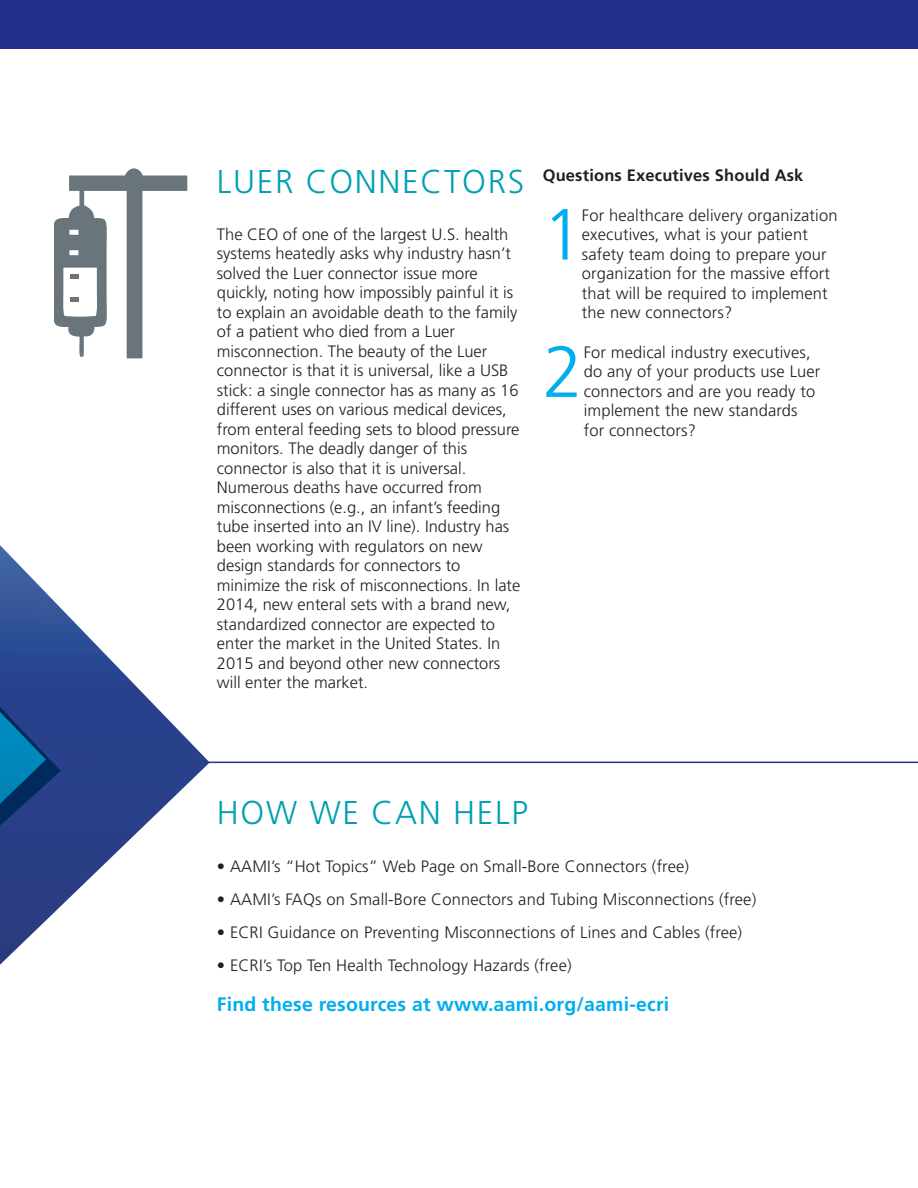
<style>
.page{position:relative;width:918px;height:1188px;background:#fff}
.page>*{position:absolute;margin:0;border:0;box-sizing:border-box;transform-origin:0 0}
.Story_subhead_1{font:300 72.3px "Frutiger";color:#00aeef}
.Eyebrow_column_title{font:300 33px "Frutiger";letter-spacing:.05em;color:#00a0b0}
.Story_subhead_1-2{font:700 19.5px "Frutiger";letter-spacing:.01em;color:#00aeef}
.Story_subhead_1-3{font:300 16.5px/19.5px "Frutiger";color:#231f20}
.Story_subhead_1-4{font:700 16.5px "Frutiger";letter-spacing:.01em;color:#231f20}
</style>
<div class="page">
<div style="left:0;top:0;width:918px;height:49px;background:#24318b"></div>
<svg style="left:54px;top:168px;width:133px;height:190px"></svg>
<hr style="left:121px;top:762px;width:797px;height:1px;background:#24318b">
<svg style="left:0;top:545px;width:210px;height:420px"></svg>
<svg style="left:0;top:605px;width:61px;height:314px;background:#23498c"></svg>
<p class="Eyebrow_column_title" style="left:217px;top:163px;width:309px">LUER CONNECTORS</p>
<p class="Story_subhead_1-3" style="left:217px;top:225px;width:305px">The CEO of one of the largest U.S. health systems heatedly asks why industry hasn’t solved the Luer connector issue more quickly, noting how impossibly painful it is to explain an avoidable death to the family of a patient who died from a Luer misconnection. The beauty of the Luer connector is that it is universal, like a USB stick: a single connector has as many as 16 different uses on various medical devices, from enteral feeding sets to blood pressure monitors. The deadly danger of this connector is also that it is universal.<br>Numerous deaths have occurred from misconnections (e.g., an infant’s feeding tube inserted into an IV line). Industry has been working with regulators on new design standards for connectors to minimize the risk of misconnections. In late 2014, new enteral sets with a brand new, standardized connector are expected to enter the market in the United States. In 2015 and beyond other new connectors will enter the market.</p>
<p class="Story_subhead_1-4" style="left:543px;top:165px;width:262px">Questions Executives Should Ask</p>
<p class="Story_subhead_1" style="left:543px;top:194px;width:42px">1</p>
<p class="Story_subhead_1-3" style="left:582px;top:205px;width:257px">For healthcare delivery organization executives, what is your patient safety team doing to prepare your organization for the massive effort that will be required to implement the new connectors?</p>
<p class="Story_subhead_1" style="left:543px;top:331px;width:42px">2</p>
<p class="Story_subhead_1-3" style="left:584px;top:343px;width:238px">For medical industry executives, do any of your products use Luer connectors and are you ready to implement the new standards for connectors?</p>
<p class="Eyebrow_column_title" style="left:217px;top:793px;width:312px">HOW WE CAN HELP</p>
<p class="Story_subhead_1-3" style="left:217px;top:857px;width:474px">• AAMI’s “Hot Topics” Web Page on Small-Bore Connectors (free)</p>
<p class="Story_subhead_1-3" style="left:217px;top:890px;width:541px">• AAMI’s FAQs on Small-Bore Connectors and Tubing Misconnections (free)</p>
<p class="Story_subhead_1-3" style="left:217px;top:923px;width:527px">• ECRI Guidance on Preventing Misconnections of Lines and Cables (free)</p>
<p class="Story_subhead_1-3" style="left:217px;top:956px;width:356px">• ECRI’s Top Ten Health Technology Hazards (free)</p>
<p class="Story_subhead_1-2" style="left:217px;top:993px;width:454px">Find these resources at www.aami.org/aami-ecri</p>
</div>
